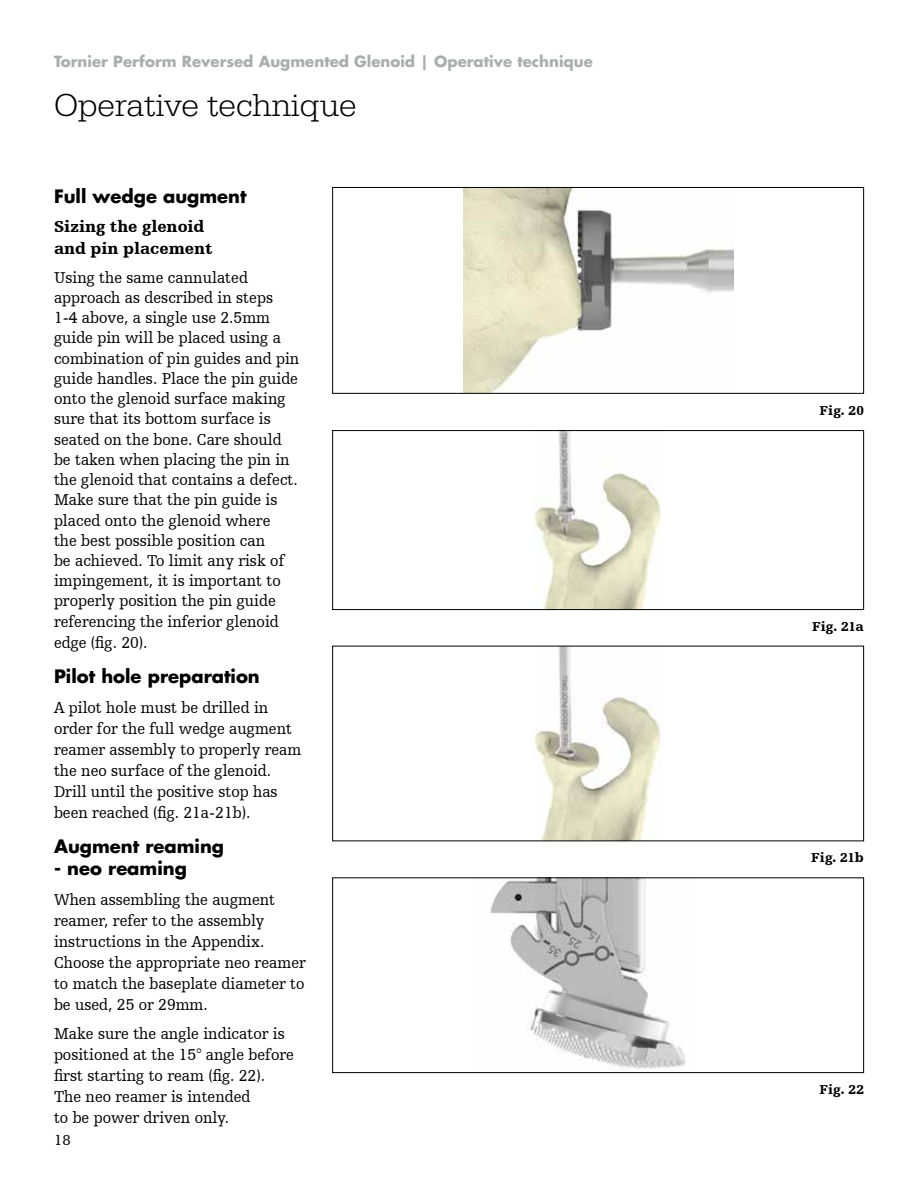
<style>
.page{position:relative;width:918px;height:1188px;background:#fff}
.page>*{position:absolute;margin:0;border:0;box-sizing:border-box;transform-origin:0 0}
.t1{font:300 33px "URW Egyptienne TOT";color:#000}
.t2{font:700 18px "Futura For Stryker";color:#000}
.t3{font:16.5px/20.2px "Humanist Slabserif 712 BT";color:#000;scale:.95 1}
.t4{font:900 16.5px/21.6px "Humanist Slabserif 712 BT";color:#000}
.t5{font:700 15px "Futura Std";color:#abaead}
.t6{font:15px "Humanist Slabserif 712 BT";color:#000}
.t7{font:900 13.5px "Humanist Slabserif 712 BT";letter-spacing:.015em;color:#000}
</style>
<div class="page">
<img style="left:463px;top:189px;width:270px;height:203px">
<div style="left:332px;top:187px;width:532px;height:207px;border:1px solid #000"></div>
<img style="left:533px;top:432px;width:129px;height:176px">
<div style="left:332px;top:430px;width:532px;height:180px;border:1px solid #000"></div>
<img style="left:533px;top:648px;width:128px;height:191px">
<img style="left:490px;top:879px;width:196px;height:192px">
<div style="left:332px;top:877px;width:532px;height:196px;border:1px solid #000"></div>
<p class="t5" style="left:54px;top:51px;width:540px">Tornier Perform Reversed Augmented Glenoid | Operative technique</p>
<h1 class="t1" style="left:54px;top:86px;width:304px">Operative technique</h1>
<p class="t2" style="left:54px;top:184px;width:194px">Full wedge augment</p>
<p class="t4" style="left:54px;top:215px;width:160px">Sizing the glenoid and pin placement</p>
<p class="t3" style="left:54px;top:267px;width:260px">Using the same cannulated approach as described in steps<br>1-4 above, a single use 2.5mm guide pin will be placed using a combination of pin guides and pin guide handles. Place the pin guide onto the glenoid surface making sure that its bottom surface is seated on the bone. Care should be taken when placing the pin in the glenoid that contains a defect.<br>Make sure that the pin guide is placed onto the glenoid where<br>the best possible position can<br>be achieved. To limit any risk of impingement, it is important to properly position the pin guide referencing the inferior glenoid edge (fig. 20).</p>
<p class="t2" style="left:54px;top:664px;width:207px">Pilot hole preparation</p>
<p class="t3" style="left:54px;top:696px;width:262px;line-height:21px">A pilot hole must be drilled in order for the full wedge augment reamer assembly to properly ream the neo surface of the glenoid.<br>Drill until the positive stop has been reached (fig. 21a-21b).</p>
<p class="t2" style="left:54px;top:834px;width:172px">Augment reaming</p>
<p class="t2" style="left:54px;top:857px;width:134px">- neo reaming</p>
<p class="t3" style="left:54px;top:889px;width:267px;line-height:21px">When assembling the augment reamer, refer to the assembly instructions in the Appendix.<br>Choose the appropriate neo reamer to match the baseplate diameter to be used, 25 or 29mm.</p>
<p class="t3" style="left:54px;top:1023px;width:254px;line-height:21px">Make sure the angle indicator is positioned at the 15° angle before first starting to ream (fig. 22).<br>The neo reamer is intended<br>to be power driven only.</p>
<p class="t6" style="left:54px;top:1131px;width:18px">18</p>
<p class="t7" style="left:820px;top:402px;width:46px">Fig. 20</p>
<p class="t7" style="left:812px;top:618px;width:53px">Fig. 21a</p>
<p class="t7" style="left:811px;top:849px;width:54px">Fig. 21b</p>
<p class="t7" style="left:819px;top:1081px;width:46px">Fig. 22</p>
</div>
